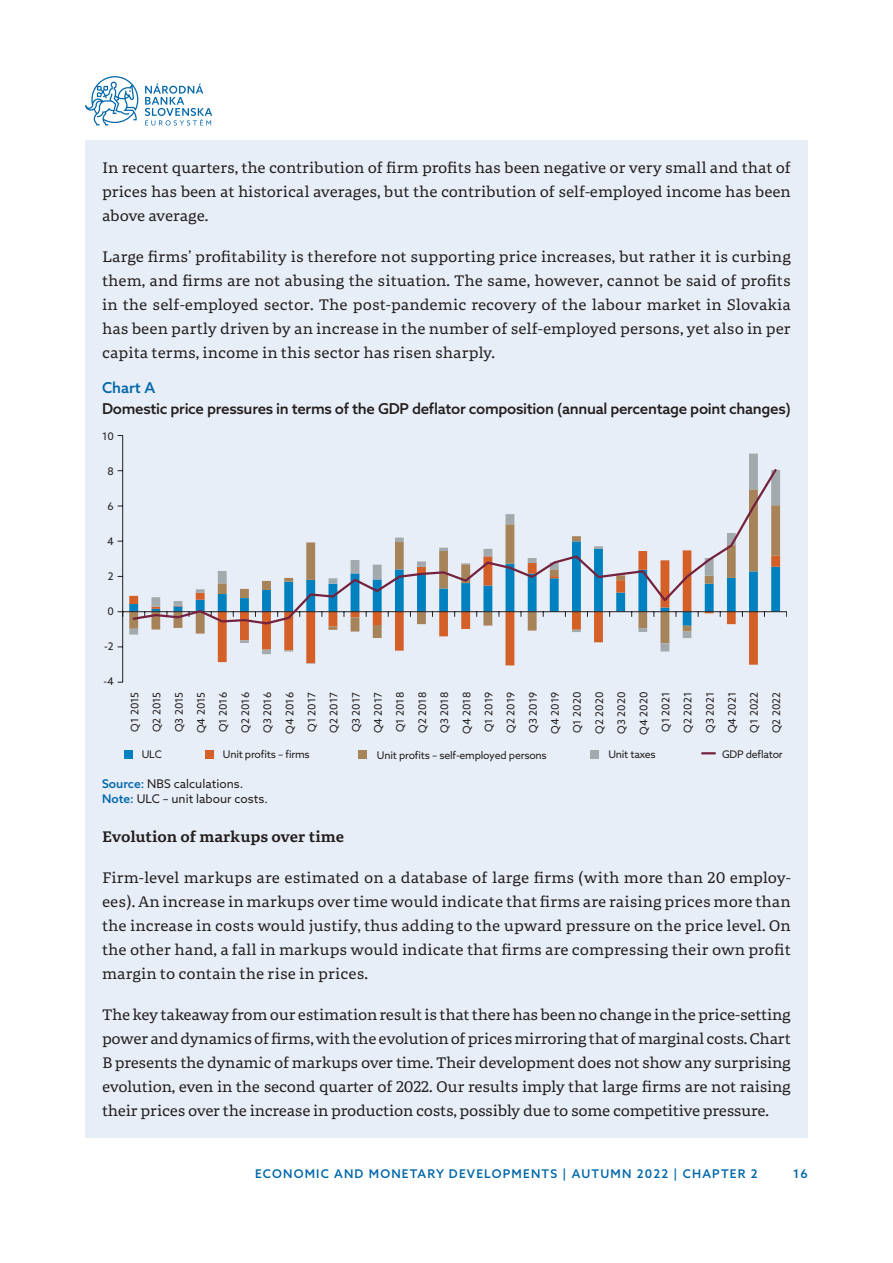
<style>
.page{position:relative;width:893px;height:1263px;background:#fff}
.page>*{position:absolute;margin:0;border:0;box-sizing:border-box;transform-origin:0 0}
.t1{font:15px/24px "Portada Text";letter-spacing:-.01em;color:#231f20;text-align:justify}
.t2{font:500 15px "Azo Sans";letter-spacing:-.02em;color:#231f20}
.t3{font:15px "Portada Text Sb";color:#231f20}
.t4{font:500 15px "Azo Sans";color:#0067aa}
.t5{font:500 12px "Azo Sans";letter-spacing:.1em;color:#0067aa}
.t6{font:12px/15px "Azo Sans";color:#231f20}
.t7{font:10.5px/22px "Azo Sans";letter-spacing:-.02em;color:#231f20;text-align:justify}
.s1{font-weight:500;color:#0067aa}
</style>
<div class="page">
<svg style="left:145px;top:83px;width:67px;height:43px"></svg>
<svg style="left:85px;top:76px;width:53px;height:49px"></svg>
<div style="left:85px;top:140px;width:723px;height:998px;background:#e8eef7"></div>
<div style="left:124px;top:750px;width:9px;height:8px;background:#0081bf"></div>
<div style="left:205px;top:750px;width:8px;height:8px;background:#d46027"></div>
<svg style="left:702px;top:752px;width:13px;height:2px"></svg>
<div style="left:359px;top:750px;width:8px;height:8px;background:#a68359"></div>
<div style="left:590px;top:750px;width:9px;height:8px;background:#a2aaad"></div>
<svg style="left:129px;top:453px;width:651px;height:211px"></svg>
<hr style="left:122px;top:435px;width:1px;height:247px;background:#231f20">
<hr style="left:123px;top:611px;width:664px;height:1px;background:#231f20">
<svg style="left:131px;top:467px;width:648px;height:159px"></svg>
<p class="t1" style="left:102px;top:156px;width:690px">In recent quarters, the contribution of firm profits has been negative or very small and that of prices has been at historical averages, but the contribution of self-employed income has been above average.</p>
<p class="t1" style="left:102px;top:245px;width:690px">Large firms’ profitability is therefore not supporting price increases, but rather it is curbing them, and firms are not abusing the situation. The same, however, cannot be said of profits in the self-employed sector. The post-pandemic recovery of the labour market in Slovakia has been partly driven by an increase in the number of self-employed persons, yet also in per capita terms, income in this sector has risen sharply.</p>
<p class="t4" style="left:102px;top:377px;width:55px">Chart A</p>
<p class="t2" style="left:102px;top:398px;width:690px">Domestic price pressures in terms of the GDP deflator composition (annual percentage point changes)</p>
<p class="t7" style="left:102px;top:425px;width:13px">10</p>
<p class="t7" style="left:108px;top:460px;width:8px">8</p>
<p class="t7" style="left:108px;top:495px;width:8px">6</p>
<p class="t7" style="left:107px;top:530px;width:8px">4</p>
<p class="t7" style="left:108px;top:565px;width:7px">2</p>
<p class="t7" style="left:107px;top:600px;width:8px">0</p>
<p class="t7" style="left:104px;top:635px;width:11px">-2</p>
<p class="t7" style="left:103px;top:670px;width:12px">-4</p>
<p class="t7" style="left:124px;top:734px;width:44px;rotate:-90deg">Q1 2015<br>Q2 2015<br>Q3 2015<br>Q4 2015<br>Q1 2016<br>Q2 2016<br>Q3 2016<br>Q4 2016<br>Q1 2017<br>Q2 2017<br>Q3 2017<br>Q4 2017<br>Q1 2018<br>Q2 2018<br>Q3 2018<br>Q4 2018<br>Q1 2019<br>Q2 2019<br>Q3 2019<br>Q4 2019<br>Q1 2020<br>Q2 2020<br>Q3 2020<br>Q4 2020<br>Q1 2021<br>Q2 2021<br>Q3 2021<br>Q4 2021<br>Q1 2022<br>Q2 2022</p>
<p class="t7" style="left:142px;top:743px;width:22px">ULC</p>
<p class="t7" style="left:223px;top:743px;width:88px">Unit profits – firms</p>
<p class="t7" style="left:377px;top:744px;width:171px">Unit profits – self-employed persons</p>
<p class="t7" style="left:608px;top:743px;width:49px">Unit taxes</p>
<p class="t7" style="left:722px;top:743px;width:62px">GDP deflator</p>
<p class="t6" style="left:102px;top:776px;width:167px"><span class="s1">Source:</span> NBS calculations.<br><span class="s1">Note:</span> ULC – unit labour costs.</p>
<p class="t3" style="left:102px;top:826px;width:243px">Evolution of markups over time</p>
<p class="t1" style="left:102px;top:866px;width:690px">Firm-level markups are estimated on a database of large firms (with more than 20 employ&shy;ees). An increase in markups over time would indicate that firms are raising prices more than the increase in costs would justify, thus adding to the upward pressure on the price level. On the other hand, a fall in markups would indicate that firms are compressing their own profit margin to contain the rise in prices.</p>
<p class="t1" style="left:102px;top:1003px;width:690px">The key takeaway from our estimation result is that there has been no change in the price-setting power and dynamics of firms, with the evolution of prices mirroring that of marginal costs. Chart B presents the dynamic of markups over time. Their development does not show any surprising evolution, even in the second quarter of 2022. Our results imply that large firms are not raising their prices over the increase in production costs, possibly due to some competitive pressure.</p>
<p class="t5" style="left:255px;top:1166px;width:59px">Economic</p>
<p class="t5" style="left:334px;top:1166px;width:11px">and</p>
<p class="t5" style="left:369px;top:1166px;width:33px">Moneta</p>
<p class="t5" style="left:427px;top:1166px;width:86px">ry Developments</p>
<p class="t5" style="left:563px;top:1166px;width:30px">| Autumn</p>
<p class="t5" style="left:637px;top:1166px;width:66px">2022 | Chapte</p>
<p class="t5" style="left:738px;top:1166px;width:21px">r 2</p>
<p class="t5" style="left:793px;top:1166px;width:16px">16</p>
</div>
